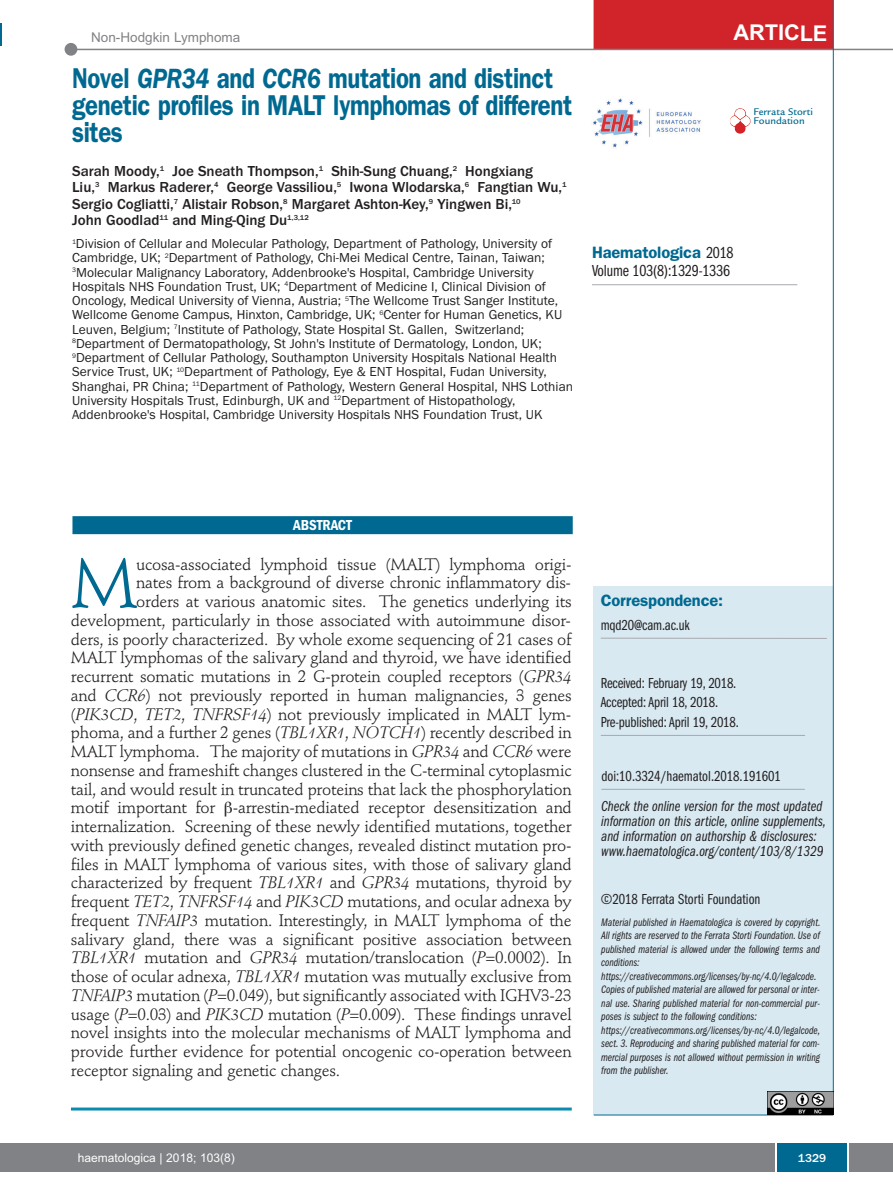
<style>
.page{position:relative;width:893px;height:1191px;background:#fff}
.page>*{position:absolute;margin:0;border:0;box-sizing:border-box;transform-origin:0 0}
.t1{font:68.85px "Stempel Schneidler";color:#006991}
.t2{font:600 28.8px/27px "Franklin Gothic";letter-spacing:-.015em;color:#006991;scale:.83 1}
.t3{font:700 21.75px "Arial";letter-spacing:-.01em;color:#fff}
.t4{font:16.5px "Stempel Schneidler";letter-spacing:-.015em;color:#231f20}
.t5{font:600 16.5px "Franklin Gothic";letter-spacing:-.01em;color:#006991}
.t6{font:16.5px "Franklin Gothic Book Cmpr";letter-spacing:-.01em;color:#231f20}
.t7{font:500 15px/16.5px "Franklin Gothic";color:#231f20}
.t8{font:15px/15px "Franklin Gothic Book Cmpr Ital";color:#231f20}
.t9{font:15px/19.5px "Franklin Gothic Book Cmpr";letter-spacing:-.01em;color:#231f20}
.t10{font:600 condensed 15px "Franklin Gothic";letter-spacing:-.005em;color:#fff}
.t11{font:13.5px/14.2px "Franklin Gothic";color:#231f20}
.t12{font:13.5px "Arial";color:#808285}
.t13{font:12px "Arial";color:#fff}
.t14{font:500 12px "Franklin Gothic";color:#fff}
.t15{font:11.25px/13.5px "Franklin Gothic Book Cmpr Ital";color:#231f20}
.t16{font:500 10.5px/9px "Legacy Sans";color:#006991}
.s1{font-style:italic}
.s2{font-family:"Franklin Gothic Book Cmpr";font-weight:400;color:#231f20}
</style>
<div class="page">
<div style="left:1px;top:1143px;width:892px;height:28px;background:#808285"></div>
<div style="left:777px;top:1143px;width:70px;height:28px;background:#006991"></div>
<hr style="left:775px;top:1143px;width:2px;height:28px;background:#fff">
<hr style="left:847px;top:1143px;width:2px;height:28px;background:#fff">
<div style="left:594px;top:586px;width:239px;height:529px;background:#d8e9f1"></div>
<hr style="left:601px;top:735px;width:204px;height:1px;background:#a8a9ad">
<hr style="left:601px;top:638px;width:226px;height:1px;background:#a8a9ad">
<hr style="left:594px;top:1114px;width:239px;height:1px;background:#006991">
<img style="left:730px;top:108px;width:20px;height:26px">
<img style="left:591px;top:98px;width:110px;height:50px">
<hr style="left:592px;top:284px;width:205px;height:1px;background:#a8a9ad">
<div style="left:594px;top:0;width:239px;height:50px;background:#d1232a"></div>
<hr style="left:70px;top:49px;width:823px;height:1px;background:#808285">
<div style="left:65px;top:43px;width:12px;height:13px;background:#808285;border-radius:50%"></div>
<hr style="left:601px;top:789px;width:204px;height:1px;background:#a8a9ad">
<hr style="left:833px;top:0;width:1px;height:1114px;background:#006991">
<img style="left:768px;top:1091px;width:65px;height:23px">
<hr style="left:0;top:23px;width:2px;height:22px;background:#006991">
<svg style="left:0;top:1143px;width:1px;height:28px"></svg>
<hr style="left:71px;top:1107px;width:501px;height:3px;background:#0d8aaf">
<div style="left:72px;top:516px;width:501px;height:18px;background:#006991"></div>
<p class="t12" style="left:91px;top:30px;width:151px">Non-Hodgkin Lymphoma</p>
<h3 class="t3" style="left:734px;top:20px;width:95px">ARTICLE</h3>
<h2 class="t2" style="left:72px;top:67px;width:604px">Novel <span class="s1">GPR34</span> and <span class="s1">CCR6</span> mutation and distinct genetic profiles in MALT lymphomas of different sites</h2>
<p class="t7" style="left:72px;top:162px;width:496px">Sarah Moody,<sup>1</sup> Joe Sneath Thompson,<sup>1</sup> Shih-Sung Chuang,<sup>2</sup> Hongxiang<br>Liu,<sup>3</sup> Markus Raderer,<sup>4</sup> George Vassiliou,<sup>5</sup> Iwona Wlodarska,<sup>6</sup> Fangtian Wu,<sup>1<br></sup>Sergio Cogliatti,<sup>7</sup> Alistair Robson,<sup>8</sup> Margaret Ashton-Key,<sup>9</sup> Yingwen Bi,<sup>10<br></sup>John Goodlad<sup>11</sup> and Ming-Qing Du<sup>1,3,12</sup></p>
<p class="t11" style="left:72px;top:236px;width:502px"><sup>1</sup>Division of Cellular and Molecular Pathology, Department of Pathology, University of Cambridge, UK; <sup>2</sup>Department of Pathology, Chi-Mei Medical Centre, Tainan, Taiwan; <sup>3</sup>Molecular Malignancy Laboratory, Addenbrooke's Hospital, Cambridge University Hospitals NHS Foundation Trust, UK; <sup>4</sup>Department of Medicine I, Clinical Division of Oncology, Medical University of Vienna, Austria; <sup>5</sup>The Wellcome Trust Sanger Institute, Wellcome Genome Campus, Hinxton, Cambridge, UK; <sup>6</sup>Center for Human Genetics, KU Leuven, Belgium; <sup>7</sup>Institute of Pathology, State Hospital St. Gallen, Switzerland; <sup>8</sup>Department of Dermatopathology, St John's Institute of Dermatology, London, UK; <sup>9</sup>Department of Cellular Pathology, Southampton University Hospitals National Health Service Trust, UK; <sup>10</sup>Department of Pathology, Eye &amp; ENT Hospital, Fudan University, Shanghai, PR China; <sup>11</sup>Department of Pathology, Western General Hospital, NHS Lothian University Hospitals Trust, Edinburgh, UK and <sup>12</sup>Department of Histopathology, Addenbrooke's Hospital, Cambridge University Hospitals NHS Foundation Trust, UK</p>
<p class="t5" style="left:592px;top:247px;width:143px">Haematologica <span class="s2">2018</span></p>
<p class="t6" style="left:592px;top:265px;width:140px">Volume 103(8):1329-1336</p>
<p class="t16" style="left:754px;top:108px;width:61px">Ferrata Storti<br>Foundation</p>
<p class="t10" style="left:293px;top:520px;width:60px">ABSTRACT</p>
<h1 class="t1" style="left:71px;top:555px;width:68px">M</h1>
<p class="t4" style="left:136px;top:557px;width:437px">ucosa-associated lymphoid tissue (MALT) lymphoma origi-</p>
<p class="t4" style="left:136px;top:576px;width:436px">nates from a background of diverse chronic inflammatory dis-</p>
<p class="t4" style="left:136px;top:594px;width:437px">orders at various anatomic sites. The genetics underlying its</p>
<p class="t4" style="left:71px;top:613px;width:501px">development, particularly in those associated with autoimmune disor-</p>
<p class="t4" style="left:71px;top:632px;width:502px">ders, is poorly characterized. By whole exome sequencing of 21 cases of</p>
<p class="t4" style="left:71px;top:651px;width:502px">MALT lymphomas of the salivary gland and thyroid, we have identified</p>
<p class="t4" style="left:71px;top:669px;width:502px">recurrent somatic mutations in 2 G-protein coupled receptors (<span class="s1">GPR34</span></p>
<p class="t4" style="left:71px;top:688px;width:502px">and <span class="s1">CCR6</span>) not previously reported in human malignancies, 3 genes</p>
<p class="t4" style="left:71px;top:707px;width:502px">(<span class="s1">PIK3CD</span>, <span class="s1">TET2</span>, <span class="s1">TNFRSF14</span>) not previously implicated in MALT lym-</p>
<p class="t4" style="left:71px;top:726px;width:502px">phoma, and a further 2 genes (<span class="s1">TBL1XR1</span>, <span class="s1">NOTCH1</span>) recently described in</p>
<p class="t4" style="left:71px;top:744px;width:502px">MALT lymphoma. The majority of mutations in <span class="s1">GPR34</span> and <span class="s1">CCR6</span> were</p>
<p class="t4" style="left:71px;top:763px;width:502px">nonsense and frameshift changes clustered in the C-terminal cytoplasmic</p>
<p class="t4" style="left:71px;top:782px;width:502px">tail, and would result in truncated proteins that lack the phosphorylation</p>
<p class="t4" style="left:71px;top:801px;width:502px">motif important for -arrestin-mediated receptor desensitization and</p>
<p class="t4" style="left:71px;top:819px;width:502px">internalization. Screening of these newly identified mutations, together</p>
<p class="t4" style="left:71px;top:838px;width:502px">with previously defined genetic changes, revealed distinct mutation pro-</p>
<p class="t4" style="left:71px;top:857px;width:502px">files in MALT lymphoma of various sites, with those of salivary gland</p>
<p class="t4" style="left:71px;top:876px;width:502px">characterized by frequent <span class="s1">TBL1XR1</span> and <span class="s1">GPR34</span> mutations, thyroid by</p>
<p class="t4" style="left:71px;top:894px;width:502px">frequent <span class="s1">TET2</span>, <span class="s1">TNFRSF14</span> and <span class="s1">PIK3CD</span> mutations, and ocular adnexa by</p>
<p class="t4" style="left:71px;top:913px;width:502px">frequent <span class="s1">TNFAIP3</span> mutation. Interestingly, in MALT lymphoma of the</p>
<p class="t4" style="left:71px;top:932px;width:502px">salivary gland, there was a significant positive association between</p>
<p class="t4" style="left:71px;top:951px;width:502px"><span class="s1">TBL1XR1</span> mutation and <span class="s1">GPR34</span> mutation/translocation (<span class="s1">P</span>=0.0002). In</p>
<p class="t4" style="left:71px;top:969px;width:502px">those of ocular adnexa, <span class="s1">TBL1XR1</span> mutation was mutually exclusive from</p>
<p class="t4" style="left:71px;top:988px;width:502px"><span class="s1">TNFAIP3</span> mutation (<span class="s1">P</span>=0.049), but significantly associated with IGHV3-23</p>
<p class="t4" style="left:71px;top:1007px;width:502px">usage (<span class="s1">P</span>=0.03) and <span class="s1">PIK3CD</span> mutation (<span class="s1">P</span>=0.009). These findings unravel</p>
<p class="t4" style="left:71px;top:1025px;width:502px">novel insights into the molecular mechanisms of MALT lymphoma and</p>
<p class="t4" style="left:71px;top:1044px;width:502px">provide further evidence for potential oncogenic co-operation between</p>
<p class="t4" style="left:71px;top:1063px;width:271px">receptor signaling and genetic changes.</p>
<p class="t5" style="left:601px;top:595px;width:124px">Correspondence:</p>
<p class="t9" style="left:601px;top:616px;width:91px">mqd20@cam.ac.uk</p>
<p class="t9" style="left:601px;top:674px;width:140px">Received: February 19, 2018.<br>Accepted: April 18, 2018.<br>Pre-published: April 19, 2018.</p>
<p class="t9" style="left:601px;top:767px;width:181px">doi:10.3324/haematol.2018.191601</p>
<p class="t8" style="left:601px;top:800px;width:226px">Check the online version for the most updated information on this article, online supplements, and information on authorship &amp; disclosures: www.haematologica.org/content/103/8/1329</p>
<p class="t9" style="left:601px;top:890px;width:161px">©2018 Ferrata Storti Foundation</p>
<p class="t15" style="left:601px;top:916px;width:221px">Material published in Haematologica is covered by copyright.<br>All rights are reserved to the Ferrata Storti Foundation. Use of published material is allowed under the following terms and conditions: https://creativecommons.org/licenses/by-nc/4.0/legalcode.<br>Copies of published material are allowed for personal or inter&shy;nal use. Sharing published material for non-commercial pur&shy;poses is subject to the following conditions: https://creativecommons.org/licenses/by-nc/4.0/legalcode, sect. 3. Reproducing and sharing published material for com&shy;mercial purposes is not allowed without permission in writing from the publisher.</p>
<p class="t13" style="left:78px;top:1150px;width:158px">haematologica | 2018; 103(8)</p>
<p class="t14" style="left:798px;top:1150px;width:30px">1329</p>
</div>
